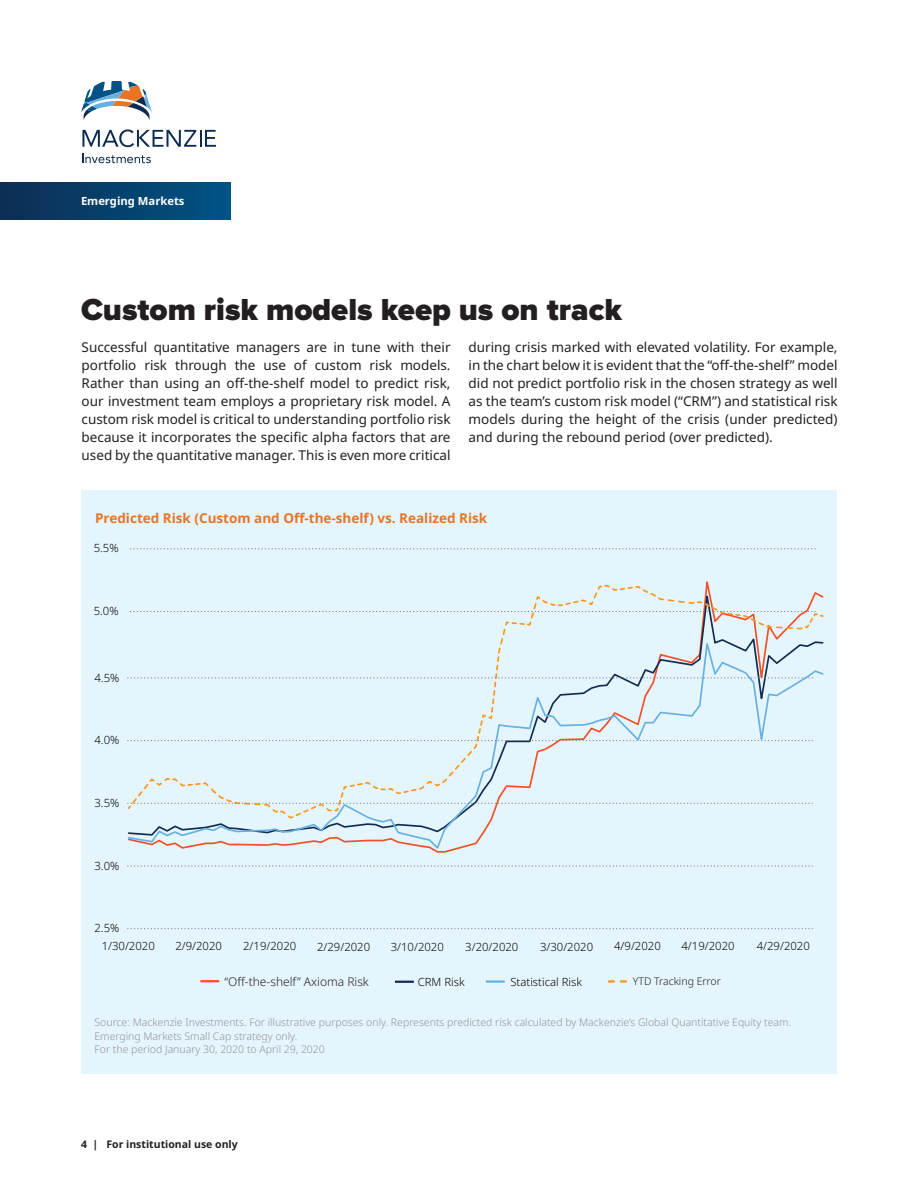
<style>
.page{position:relative;width:918px;height:1188px;background:#fff}
.page>*{position:absolute;margin:0;border:0;box-sizing:border-box;transform-origin:0 0}
.Heading_Level_1{font:900 31.5px "Proxima Nova";color:#231f20}
.body{font:13.5px/18px "Noto Sans";color:#231f20;text-align:justify}
.body-2{font:700 13.5px "Noto Sans";color:#e97524}
.Heading_for_diagrams{font:300 12px "Noto Sans";color:#231f20}
.t1{font:300 11.4px "Noto Sans";color:#040503}
.t2{font:700 11.25px "Noto Sans";color:#fff}
.legal{font:300 10.5px "Noto Sans";color:#939598}
.t3{font:700 10.5px "Noto Sans";color:#231f20}
.Heading_for_diagrams-2{font:300 10.5px "Noto Sans";color:#231f20}
</style>
<div class="page">
<div style="left:81px;top:490px;width:756px;height:583px;background:#e5f5fd"></div>
<svg style="left:81px;top:81px;width:71px;height:39px"></svg>
<svg style="left:82px;top:129px;width:134px;height:18px"></svg>
<svg style="left:83px;top:154px;width:68px;height:9px"></svg>
<div style="left:0;top:183px;width:230px;height:37px;background:linear-gradient(to right,#0d2e53,#005385)"></div>
<svg style="left:127px;top:820px;width:365px;height:31px"></svg>
<svg style="left:127px;top:928px;width:686px;height:1px"></svg>
<svg style="left:127px;top:866px;width:686px;height:1px"></svg>
<svg style="left:127px;top:653px;width:686px;height:165px"></svg>
<svg style="left:200px;top:980px;width:19px;height:2px"></svg>
<svg style="left:130px;top:585px;width:686px;height:61px"></svg>
<svg style="left:130px;top:549px;width:686px;height:1px"></svg>
<svg style="left:395px;top:981px;width:19px;height:2px"></svg>
<hr style="left:486px;top:980px;width:19px;height:3px;background:#67b1e2">
<svg style="left:608px;top:980px;width:19px;height:3px"></svg>
<p class="t2" style="left:81px;top:193px;width:105px">Emerging Markets</p>
<p class="Heading_Level_1" style="left:81px;top:295px;width:543px">Custom risk models keep us on track</p>
<p class="body" style="left:82px;top:339px;width:371px">Successful quantitative managers are in tune with their portfolio risk through the use of custom risk models.<br>Rather than using an off-the-shelf model to predict risk, our investment team employs a proprietary risk model. A custom risk model is critical to understanding portfolio risk because it incorporates the specific alpha factors that are used by the quantitative manager. This is even more critical</p>
<p class="body" style="left:469px;top:339px;width:371px">during crisis marked with elevated volatility. For example, in the chart below it is evident that the “off-the-shelf” model did not predict portfolio risk in the chosen strategy as well as the team’s custom risk model (“CRM”) and statistical risk models during the height of the crisis (under predicted) and during the rebound period (over predicted).</p>
<p class="body-2" style="left:95px;top:508px;width:394px">Predicted Risk (Custom and Off-the-shelf) vs. Realized Risk</p>
<p class="t1" style="left:94px;top:540px;width:26px">5.5%</p>
<p class="t1" style="left:94px;top:603px;width:26px">5.0%</p>
<p class="t1" style="left:94px;top:669px;width:26px">4.5%</p>
<p class="t1" style="left:94px;top:732px;width:26px">4.0%</p>
<p class="t1" style="left:94px;top:795px;width:26px">3.5%</p>
<p class="t1" style="left:94px;top:857px;width:26px">3.0%</p>
<p class="t1" style="left:94px;top:920px;width:26px">2.5%</p>
<p class="t1" style="left:102px;top:938px;width:55px">1/30/2020</p>
<p class="t1" style="left:175px;top:938px;width:48px">2/9/2020</p>
<p class="t1" style="left:243px;top:938px;width:55px">2/19/2020</p>
<p class="t1" style="left:317px;top:939px;width:55px">2/29/2020</p>
<p class="t1" style="left:391px;top:939px;width:55px">3/10/2020</p>
<p class="t1" style="left:465px;top:939px;width:55px">3/20/2020</p>
<p class="t1" style="left:540px;top:939px;width:55px">3/30/2020</p>
<p class="t1" style="left:614px;top:938px;width:48px">4/9/2020</p>
<p class="t1" style="left:681px;top:938px;width:55px">4/19/2020</p>
<p class="t1" style="left:757px;top:938px;width:55px">4/29/2020</p>
<p class="t1" style="left:418px;top:974px;width:48px">CRM Risk</p>
<p class="t1" style="left:510px;top:974px;width:73px">Statistical Risk</p>
<p class="Heading_for_diagrams" style="left:224px;top:973px;width:146px">“Off-the-shelf” Axioma Risk</p>
<p class="Heading_for_diagrams-2" style="left:633px;top:973px;width:90px">YTD Tracking Error</p>
<p class="legal" style="left:94px;top:1015px;width:698px">Source: Mackenzie Investments. For illustrative purposes only. Represents predicted risk calculated by Mackenzie’s Global Quantitative Equity team.</p>
<p class="legal" style="left:94px;top:1028px;width:204px">Emerging Markets Small Cap strategy only.</p>
<p class="legal" style="left:94px;top:1042px;width:232px">For the period January 30, 2020 to April 29, 2020</p>
<p class="t3" style="left:81px;top:1136px;width:158px">4 | For institutional use only</p>
</div>
